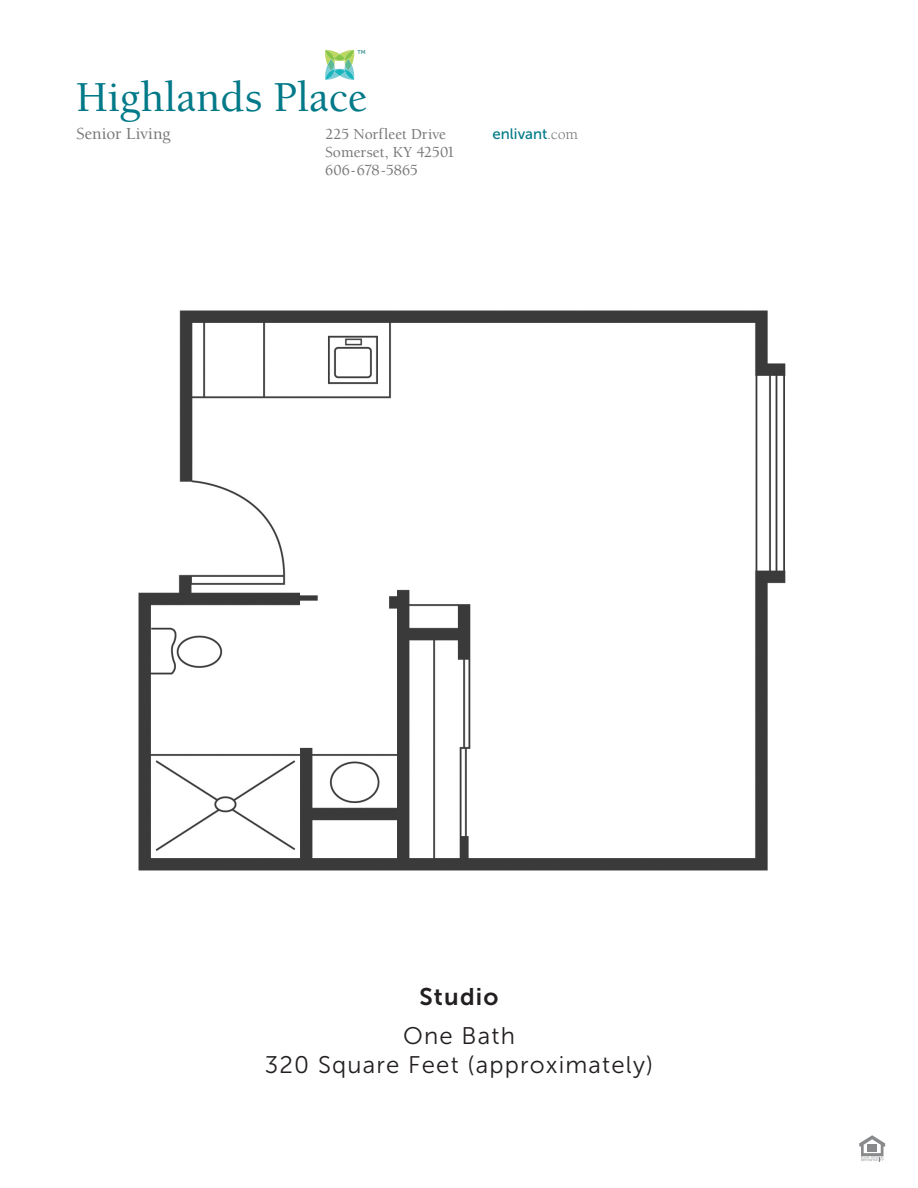
<style>
.page{position:relative;width:918px;height:1188px;background:#fff}
.page>*{position:absolute;margin:0;border:0;box-sizing:border-box;transform-origin:0 0}
.t1{font:41.7px "Berkeley Oldstyle Medium DTC";color:#027988}
.t2{font:24px/39px "Museo Sans 300";letter-spacing:.05em;color:#231f20;text-align:center}
.t3{font:16.5px "Berkeley Oldstyle Medium DTC";color:#787779}
.t4{font:15px/18px "Berkeley Oldstyle Medium DTC";color:#787779}
.t5{font:15px "Museo Sans 500";color:#027988}
.t6{font:5.7px "Museo Sans 500";color:#107c79}
.s1{font-family:"Berkeley Oldstyle Book DTC";color:#787779}
.s2{font-family:"Museo Sans 700"}
</style>
<div class="page">
<img style="left:138px;top:310px;width:648px;height:561px">
<svg style="left:325px;top:50px;width:29px;height:30px"></svg>
<svg style="left:859px;top:1135px;width:26px;height:26px"></svg>
<p class="t6" style="left:358px;top:49px;width:10px">TM</p>
<p class="t1" style="left:76px;top:73px;width:293px">Highlands Place</p>
<p class="t3" style="left:76px;top:124px;width:96px">Senior Living</p>
<p class="t4" style="left:325px;top:125px;width:122px">225 Norfleet Drive</p>
<p class="t5" style="left:493px;top:126px;width:87px">enlivant<span class="s1">.com</span></p>
<p class="t4" style="left:325px;top:143px;width:132px">Somerset, KY 42501<br>606-678-5865</p>
<p class="t2" style="left:403px;top:978px;width:113px"><span class="s2">Studio<br></span>One Bath</p>
<p class="t2" style="left:265px;top:1046px;width:390px">320 Square Feet (approximately)</p>
</div>
